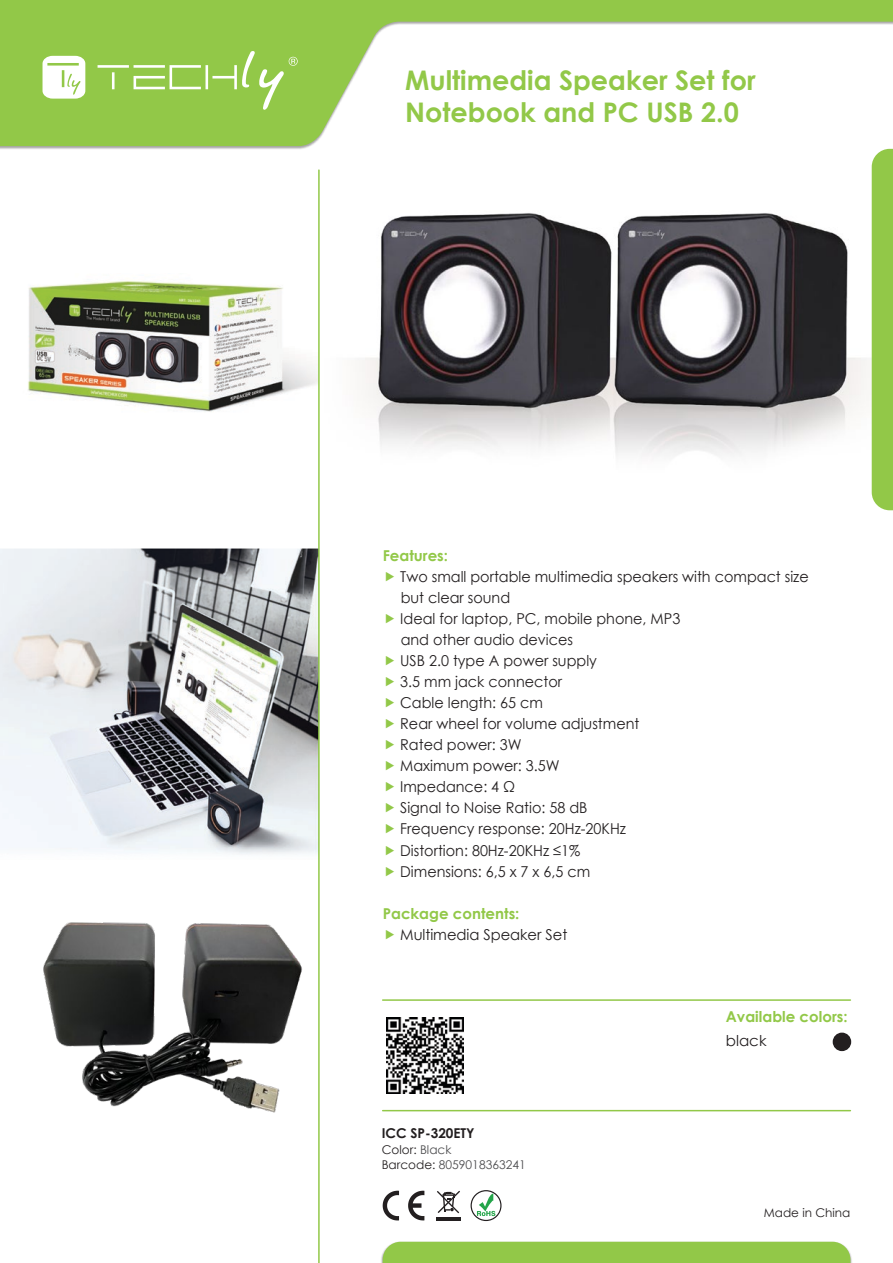
<style>
.page{position:relative;width:893px;height:1263px;background:#fff}
.page>*{position:absolute;margin:0;border:0;box-sizing:border-box;transform-origin:0 0}
.t1{font:700 27px/32.4px "Century Gothic";color:#92c848}
.t2{font:15px/21px "Century Gothic";color:#231f20;scale:.96 1}
.t3{font:700 15px "Century Gothic";color:#92c848}
.t4{font:15px "Century Gothic";color:#231f20}
.t5{font:700 13.5px "Century Gothic";color:#231f20}
.t6{font:12px/14.4px "Century Gothic";color:#4d4d4f}
.t7{font:12px "Century Gothic";color:#231f20}
.s1{color:#231f20}
</style>
<div class="page">
<img style="left:0;top:548px;width:318px;height:306px">
<img style="left:43px;top:922px;width:259px;height:191px">
<img style="left:28px;top:281px;width:290px;height:131px">
<img style="left:0;top:146px;width:893px;height:3px">
<svg style="left:0;top:0;width:893px;height:146px"></svg>
<svg style="left:43px;top:56px;width:42px;height:43px"></svg>
<hr style="left:98px;top:65px;width:31px;height:3px;background:#fff">
<hr style="left:112px;top:72px;width:3px;height:17px;background:#fff">
<svg style="left:134px;top:51px;width:164px;height:59px;background:#9ece5d"></svg>
<img style="left:359px;top:210px;width:513px;height:285px">
<img style="left:387px;top:1017px;width:76px;height:77px">
<hr style="left:318px;top:170px;width:2px;height:1093px;background:#92c848">
<hr style="left:383px;top:999px;width:467px;height:2px;background:#92c848">
<hr style="left:383px;top:1110px;width:467px;height:1px;background:#92c848">
<img style="left:381px;top:1241px;width:471px;height:22px">
<div style="left:383px;top:1242px;width:467px;height:21px;background:#92c848"></div>
<div style="left:872px;top:149px;width:21px;height:361px;background:#92c848"></div>
<svg style="left:408px;top:1191px;width:16px;height:29px"></svg>
<svg style="left:383px;top:1191px;width:16px;height:29px"></svg>
<svg style="left:437px;top:1191px;width:23px;height:23px"></svg>
<hr style="left:436px;top:1217px;width:25px;height:3px;background:#231f20">
<svg style="left:471px;top:1190px;width:31px;height:31px"></svg>
<svg style="left:477px;top:1193px;width:18px;height:23px"></svg>
<div style="left:833px;top:1033px;width:17px;height:17px;background:#231f20;border-radius:50%"></div>
<div style="left:833px;top:1032px;width:18px;height:19px;border:2px solid #231f20;border-radius:50%"></div>
<h1 class="t1" style="left:405px;top:63px;width:352px">Multimedia Speaker Set for<br>Notebook and PC USB 2.0</h1>
<p class="t3" style="left:383px;top:545px;width:67px">Features:</p>
<p class="t2" style="left:400px;top:566px;width:427px">Two small portable multimedia speakers with compact size but clear sound<br>Ideal for laptop, PC, mobile phone, MP3<br>and other audio devices<br>USB 2.0 type A power supply<br>3.5 mm jack connector<br>Cable length: 65 cm<br>Rear wheel for volume adjustment<br>Rated power: 3W<br>Maximum power: 3.5W<br>Impedance: 4 Ω<br>Signal to Noise Ratio: 58 dB<br>Frequency response: 20Hz-20KHz<br>Distortion: 80Hz-20KHz ≤1%<br>Dimensions: 6,5 x 7 x 6,5 cm</p>
<p class="t3" style="left:383px;top:902px;width:138px">Package contents:</p>
<p class="t4" style="left:400px;top:923px;width:169px">Multimedia Speaker Set</p>
<p class="t5" style="left:382px;top:1122px;width:94px">ICC SP-320ETY</p>
<p class="t6" style="left:382px;top:1142px;width:146px"><span class="s1">Color:</span> Black<br><span class="s1">Barcode:</span> 8059018363241</p>
<p class="t3" style="left:726px;top:1005px;width:123px">Available colors:</p>
<p class="t4" style="left:726px;top:1030px;width:42px">black</p>
<p class="t7" style="left:764px;top:1204px;width:88px">Made in China</p>
</div>
